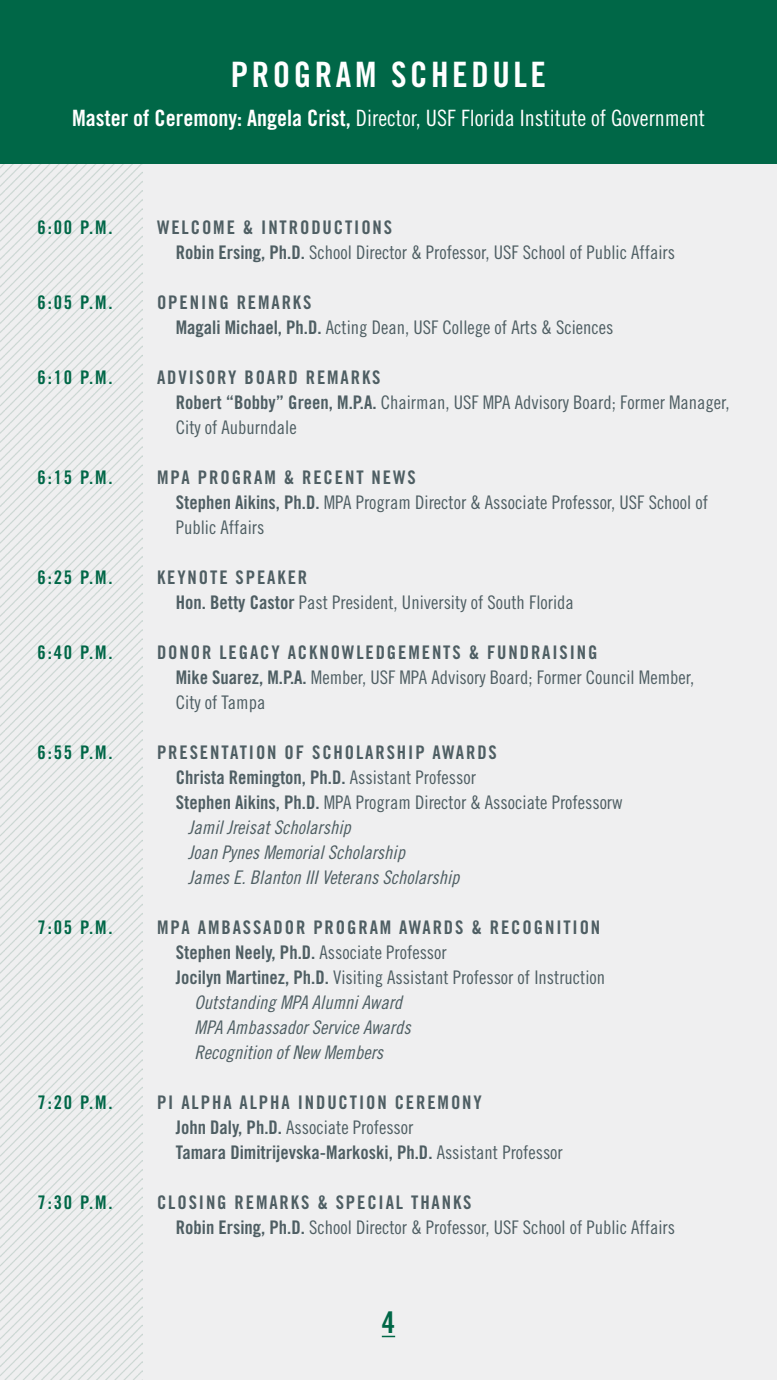
<style>
.page{position:relative;width:777px;height:1380px;background:#fff}
.page>*{position:absolute;margin:0;border:0;box-sizing:border-box;transform-origin:0 0}
.t1{font:35px "Trade Gothic LT Std Bd Cn 20";letter-spacing:.1em;color:#fff}
.t2{font:30px "Trade Gothic LT Std Bd Cn 20";color:#006747}
.t3{font:22.5px "Trade Gothic LT Std Cn 18";color:#fff}
.t4{font:18.75px/25px "Trade Gothic LT Std Cn 18";color:#4e5e63}
.t5{font:18.75px/25px "Trade Gothic LT Std Bd Cn 20";letter-spacing:.1em;color:#4e5e63;text-align:center}
.t6{font:18.75px/25px "Trade Gothic LT Std Cn 18 Obl";color:#4e5e63}
.t7{font:18.75px "Trade Gothic LT Std Bd Cn 20";letter-spacing:.1em;color:#006747}
.t8{font:18.75px "Trade Gothic LT Std Bd Cn 20";color:#4e5e63}
.s1{font-family:"Trade Gothic LT Std Bd Cn 20"}
.s2{font-family:"Trade Gothic LT Std Cn 18"}
</style>
<div class="page">
<div style="left:0;top:0;width:776px;height:1380px;background:#efeff0"></div>
<img style="left:0;top:163px;width:142px;height:1216px">
<div style="left:0;top:0;width:776px;height:163px;background:#006747"></div>
<svg style="left:381px;top:1336px;width:14px;height:1px"></svg>
<h1 class="t1" style="left:231px;top:53px;width:316px">PROGRAM SCHEDULE</h1>
<p class="t3" style="left:72px;top:105px;width:634px"><span class="s1">Master of Ceremony: Angela Crist,</span> Director, USF Florida Institute of Government</p>
<p class="t7" style="left:37px;top:216px;width:77px">6:00 P.M.</p>
<p class="t7" style="left:37px;top:291px;width:77px">6:05 P.M.</p>
<p class="t7" style="left:37px;top:366px;width:77px">6:10 P.M.</p>
<p class="t7" style="left:37px;top:466px;width:77px">6:15 P.M.</p>
<p class="t7" style="left:37px;top:566px;width:77px">6:25 P.M.</p>
<p class="t7" style="left:37px;top:641px;width:77px">6:40 P.M.</p>
<p class="t7" style="left:37px;top:741px;width:77px">6:55 P.M.</p>
<p class="t7" style="left:37px;top:916px;width:77px">7:05 P.M.</p>
<p class="t7" style="left:37px;top:1091px;width:77px">7:20 P.M.</p>
<p class="t7" style="left:37px;top:1191px;width:77px">7:30 P.M.</p>
<p class="t5" style="left:157px;top:215px;width:236px">WELCOME &amp; INTRODUCTIONS</p>
<p class="t4" style="left:176px;top:239px;width:500px"><span class="s1">Robin Ersing, Ph.D.</span> School Director &amp; Professor, USF School of Public Affairs</p>
<p class="t5" style="left:157px;top:290px;width:156px">OPENING REMARKS</p>
<p class="t4" style="left:176px;top:314px;width:439px"><span class="s1">Magali Michael, Ph.D.</span> Acting Dean, USF College of Arts &amp; Sciences</p>
<p class="t5" style="left:157px;top:365px;width:225px">ADVISORY BOARD REMARKS</p>
<p class="t4" style="left:176px;top:389px;width:555px"><span class="s1">Robert “Bobby” Green, M.P.A.</span> Chairman, USF MPA Advisory Board; Former Manager,<br>City of Auburndale</p>
<p class="t5" style="left:157px;top:465px;width:260px">MPA PROGRAM &amp; RECENT NEWS</p>
<p class="t4" style="left:176px;top:489px;width:533px"><span class="s1">Stephen Aikins, Ph.D.</span> MPA Program Director &amp; Associate Professor, USF School of<br>Public Affairs</p>
<p class="t5" style="left:157px;top:565px;width:152px">KEYNOTE SPEAKER</p>
<p class="t4" style="left:176px;top:589px;width:399px"><span class="s1">Hon. Betty Castor</span> Past President, University of South Florida</p>
<p class="t5" style="left:157px;top:640px;width:442px">DONOR LEGACY ACKNOWLEDGEMENTS &amp; FUNDRAISING</p>
<p class="t4" style="left:176px;top:664px;width:519px"><span class="s1">Mike Suarez, M.P.A.</span> Member, USF MPA Advisory Board; Former Council Member,<br>City of Tampa</p>
<p class="t5" style="left:157px;top:740px;width:341px">PRESENTATION OF SCHOLARSHIP AWARDS<br>Christa Remington, Ph.D. <span class="s2">Assistant Professor</span></p>
<p class="t4" style="left:176px;top:789px;width:448px"><span class="s1">Stephen Aikins, Ph.D.</span> MPA Program Director &amp; Associate Professorw</p>
<p class="t6" style="left:188px;top:815px;width:273px">Jamil Jreisat Scholarship<br>Joan Pynes Memorial Scholarship<br>James E. Blanton III Veterans Scholarship</p>
<p class="t5" style="left:176px;top:914px;width:426px;text-align:left;text-indent:-19px">MPA AMBASSADOR PROGRAM AWARDS &amp; RECOGNITION<br>Stephen Neely, Ph.D. <span class="s2">Associate Professor</span></p>
<p class="t4" style="left:176px;top:964px;width:431px"><span class="s1">Jocilyn Martinez, Ph.D.</span> Visiting Assistant Professor of Instruction</p>
<p class="t6" style="left:194px;top:990px;width:217px">Outstanding MPA Alumni Award<br>MPA Ambassador Service Awards<br>Recognition of New Members</p>
<p class="t5" style="left:157px;top:1089px;width:326px">PI ALPHA ALPHA INDUCTION CEREMONY</p>
<p class="t4" style="left:176px;top:1114px;width:239px"><span class="s1">John Daly, Ph.D.</span> Associate Professor</p>
<p class="t8" style="left:176px;top:1141px;width:388px">Tamara Dimitrijevska-Markoski, Ph.D. <span class="s2">Assistant Professor</span></p>
<p class="t5" style="left:157px;top:1189px;width:316px">CLOSING REMARKS &amp; SPECIAL THANKS</p>
<p class="t4" style="left:176px;top:1214px;width:500px"><span class="s1">Robin Ersing, Ph.D.</span> School Director &amp; Professor, USF School of Public Affairs</p>
<h2 class="t2" style="left:381px;top:1305px;width:15px">4</h2>
</div>
